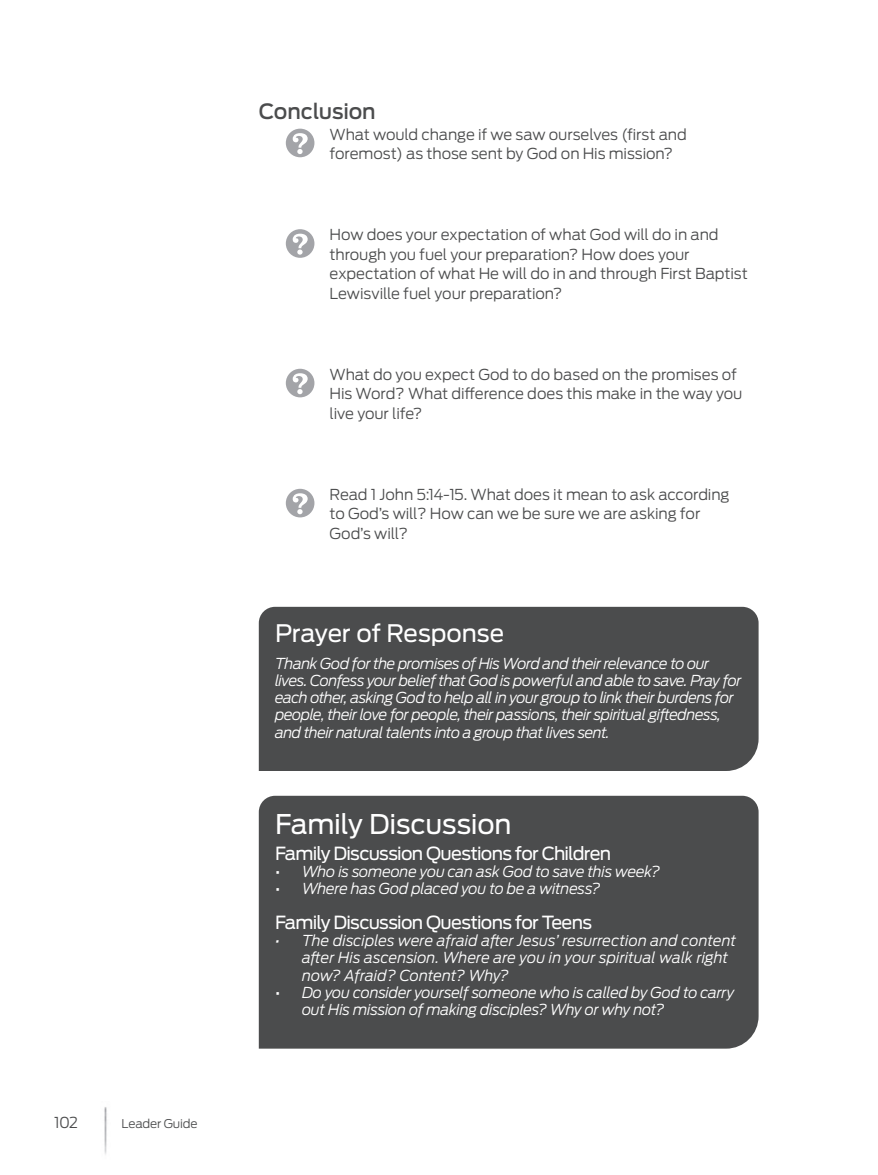
<style>
.page{position:relative;width:878px;height:1175px;background:#fff}
.page>*{position:absolute;margin:0;border:0;box-sizing:border-box;transform-origin:0 0}
.subhead9_box{font:27px "Antenna";letter-spacing:-.01em;color:#fff}
.subhead9_box-2{font:24px "Antenna";letter-spacing:-.005em;color:#fff}
.subhead1{font:500 21px "Antenna";letter-spacing:-.01em;color:#4b4c4d}
.body4_box{font:18px "Antenna";letter-spacing:-.04em;color:#fff}
.body4_box-2{font:italic 300 15px/17.2px "Antenna";letter-spacing:-.03em;color:#fff}
.questions{font:300 15px/19.5px "Antenna";letter-spacing:-.01em;color:#4b4c4d}
.body4_box-3{font:italic 300 15px/17.2px "Antenna";letter-spacing:-.005em;color:#fff}
.t1{font:300 12px "Antenna";letter-spacing:-.01em;color:#4b4c4d}
.s1{font-weight:400;font-style:normal}
</style>
<div class="page">
<img style="left:104px;top:1107px;width:3px;height:48px">
<svg style="left:286px;top:129px;width:28px;height:28px"></svg>
<svg style="left:286px;top:229px;width:28px;height:29px"></svg>
<svg style="left:286px;top:369px;width:28px;height:28px"></svg>
<svg style="left:286px;top:489px;width:28px;height:28px"></svg>
<div style="left:259px;top:607px;width:499px;height:164px;background:#4b4c4d"></div>
<div style="left:259px;top:795px;width:499px;height:253px;background:#4b4c4d"></div>
<p class="questions" style="left:54px;top:1112px;width:26px">102</p>
<p class="t1" style="left:122px;top:1116px;width:78px">Leader Guide</p>
<p class="subhead1" style="left:259px;top:99px;width:118px">Conclusion</p>
<p class="questions" style="left:329px;top:125px;width:359px">What would change if we saw ourselves (first and foremost) as those sent by God on His mission?</p>
<p class="questions" style="left:329px;top:225px;width:419px">How does your expectation of what God will do in and through you fuel your preparation? How does your expectation of what He will do in and through First Baptist Lewisville fuel your preparation?</p>
<p class="questions" style="left:329px;top:365px;width:414px">What do you expect God to do based on the promises of<br>His Word? What difference does this make in the way you live your life?</p>
<p class="questions" style="left:329px;top:485px;width:401px">Read 1 John 5:14-15. What does it mean to ask according to God’s will? How can we be sure we are asking for<br>God’s will?</p>
<p class="subhead9_box-2" style="left:275px;top:619px;width:231px">Prayer of Response</p>
<p class="body4_box-2" style="left:275px;top:654px;width:468px">Thank God for the promises of His Word and their relevance to our lives. Confess your belief that God is powerful and able to save. Pray for each other, asking God to help all in your group to link their burdens for people, their love for people, their passions, their spiritual giftedness, and their natural talents into a group that lives sent.</p>
<p class="subhead9_box" style="left:275px;top:807px;width:238px">Family Discussion</p>
<p class="body4_box" style="left:275px;top:842px;width:338px">Family Discussion Questions for Children</p>
<p class="body4_box-2" style="left:275px;top:862px;width:387px"><span class="s1">•</span> Who is someone you can ask God to save this week?</p>
<p class="body4_box-2" style="left:275px;top:880px;width:327px"><span class="s1">•</span> Where has God placed you to be a witness?</p>
<p class="body4_box" style="left:275px;top:911px;width:318px">Family Discussion Questions for Teens</p>
<p class="body4_box-3" style="left:302px;top:931px;width:436px;text-indent:-27px">• The disciples were afraid after Jesus’ resurrection and content after His ascension. Where are you in your spiritual walk right now? Afraid? Content? Why?</p>
<p class="body4_box-2" style="left:302px;top:983px;width:434px;text-indent:-27px"><span class="s1">•</span> Do you consider yourself someone who is called by God to carry out His mission of making disciples? Why or why not?</p>
</div>
